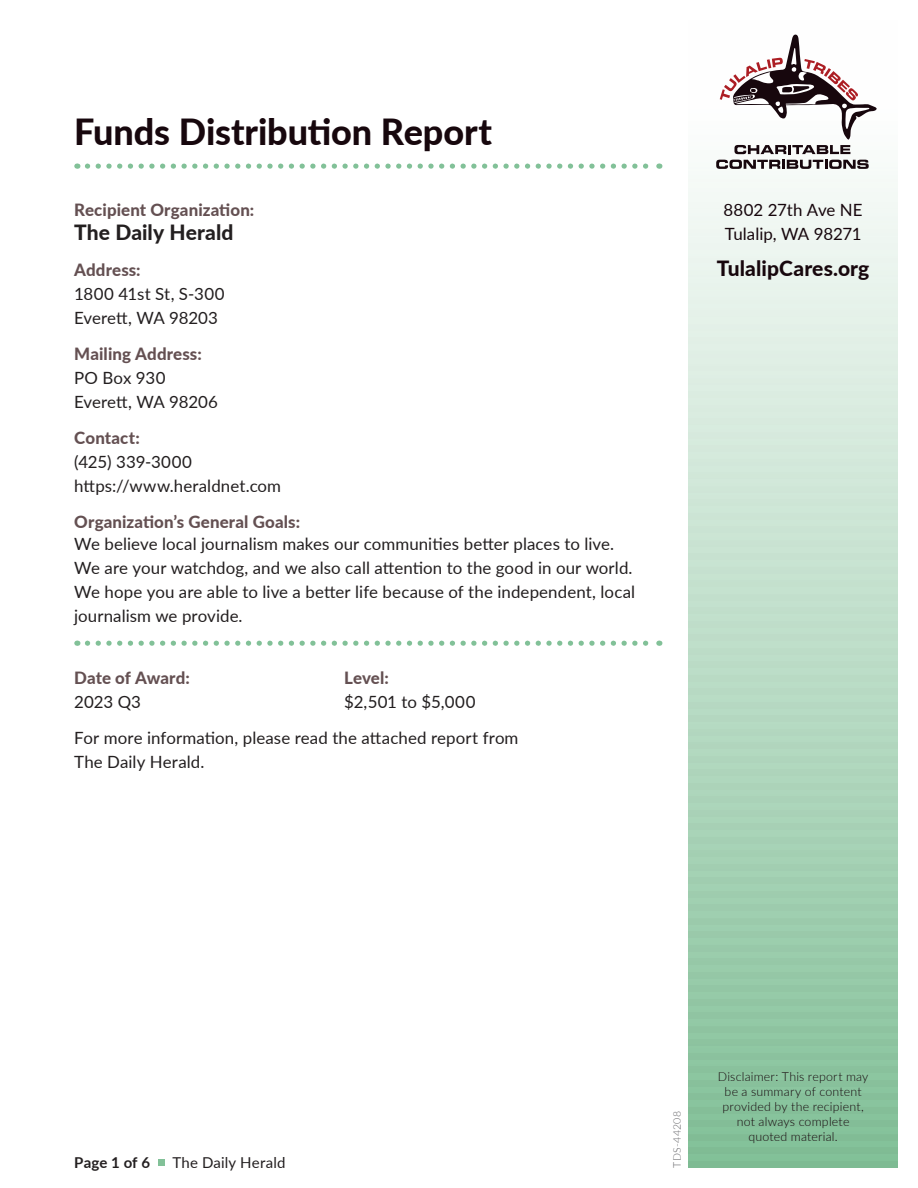
<style>
.page{position:relative;width:918px;height:1188px;background:#fff}
.page>*{position:absolute;margin:0;border:0;box-sizing:border-box;transform-origin:0 0}
.t1{font:800 36px "Lato";letter-spacing:-.005em;color:#17070d}
.t2{font:800 21px "Lato";letter-spacing:.005em;color:#17070d}
.t3{font:800 21px "Lato";letter-spacing:.005em;color:#231f20}
.t4{font:16.8px/24px "Lato";letter-spacing:.005em;color:#231f20}
.t5{font:800 16.8px "Lato";letter-spacing:.005em;color:#645052}
.t6{font:16.8px/24px "Lato";letter-spacing:-.005em;color:#17070d}
.t7{font:15px "Lato";letter-spacing:.01em;color:#231f20}
.t8{font:700 15px "Lato";letter-spacing:.005em;color:#231f20}
.t9{font:300 12.3px/14.9px "Lato";letter-spacing:.015em;color:#17070d;text-align:center}
.t10{font:300 10.5px "Lato";letter-spacing:.025em;color:#636366}
</style>
<div class="page">
<svg style="left:688px;top:159px;width:210px;height:1002px;background:#bcddc8"></svg>
<div style="left:688px;top:122px;width:210px;height:6px;background:#fbfdfc"></div>
<div style="left:688px;top:135px;width:210px;height:7px;background:#fafcfb"></div>
<div style="left:688px;top:148px;width:210px;height:7px;background:#f8fbf9"></div>
<div style="left:688px;top:162px;width:210px;height:7px;background:#f7fbf8"></div>
<div style="left:688px;top:176px;width:210px;height:6px;background:#f5f9f6"></div>
<div style="left:688px;top:189px;width:210px;height:7px;background:#f3f9f5"></div>
<div style="left:688px;top:202px;width:210px;height:7px;background:#f2f8f4"></div>
<div style="left:688px;top:216px;width:210px;height:7px;background:#f0f7f3"></div>
<div style="left:688px;top:230px;width:210px;height:6px;background:#eef6f1"></div>
<div style="left:688px;top:243px;width:210px;height:7px;background:#edf5f0"></div>
<div style="left:688px;top:256px;width:210px;height:7px;background:#ebf4ee"></div>
<div style="left:688px;top:270px;width:210px;height:7px;background:#eaf4ed"></div>
<div style="left:688px;top:284px;width:210px;height:6px;background:#e8f3eb"></div>
<div style="left:688px;top:297px;width:210px;height:7px;background:#e6f2ea"></div>
<div style="left:688px;top:310px;width:210px;height:7px;background:#e5f1e9"></div>
<div style="left:688px;top:324px;width:210px;height:7px;background:#e3f0e8"></div>
<div style="left:688px;top:338px;width:210px;height:6px;background:#e1efe6"></div>
<div style="left:688px;top:351px;width:210px;height:7px;background:#e0eee5"></div>
<div style="left:688px;top:364px;width:210px;height:7px;background:#deede3"></div>
<div style="left:688px;top:378px;width:210px;height:7px;background:#ddede2"></div>
<div style="left:688px;top:392px;width:210px;height:6px;background:#dbece0"></div>
<div style="left:688px;top:405px;width:210px;height:7px;background:#d9ebdf"></div>
<div style="left:688px;top:418px;width:210px;height:7px;background:#d8eade"></div>
<div style="left:688px;top:432px;width:210px;height:7px;background:#d6e9dd"></div>
<div style="left:688px;top:446px;width:210px;height:6px;background:#d4e8db"></div>
<div style="left:688px;top:459px;width:210px;height:7px;background:#d2e7da"></div>
<div style="left:688px;top:472px;width:210px;height:7px;background:#d1e7d8"></div>
<div style="left:688px;top:486px;width:210px;height:7px;background:#cfe6d7"></div>
<div style="left:688px;top:500px;width:210px;height:6px;background:#cde5d5"></div>
<div style="left:688px;top:513px;width:210px;height:7px;background:#cce4d4"></div>
<div style="left:688px;top:526px;width:210px;height:7px;background:#cae3d3"></div>
<div style="left:688px;top:540px;width:210px;height:7px;background:#c9e2d2"></div>
<div style="left:688px;top:554px;width:210px;height:6px;background:#c7e1d0"></div>
<div style="left:688px;top:567px;width:210px;height:7px;background:#c5e0cf"></div>
<div style="left:688px;top:580px;width:210px;height:7px;background:#c4e0cd"></div>
<div style="left:688px;top:594px;width:210px;height:7px;background:#c2dfcc"></div>
<div style="left:688px;top:608px;width:210px;height:6px;background:#c0deca"></div>
<div style="left:688px;top:621px;width:210px;height:7px;background:#bfddc9"></div>
<div style="left:688px;top:634px;width:210px;height:7px;background:#bedcc8"></div>
<div style="left:688px;top:648px;width:210px;height:7px;background:#bcdcc7"></div>
<div style="left:688px;top:662px;width:210px;height:6px;background:#badbc5"></div>
<div style="left:688px;top:675px;width:210px;height:7px;background:#b9dac4"></div>
<div style="left:688px;top:688px;width:210px;height:7px;background:#b7d9c3"></div>
<div style="left:688px;top:702px;width:210px;height:7px;background:#b6d8c2"></div>
<div style="left:688px;top:716px;width:210px;height:6px;background:#b4d7c0"></div>
<div style="left:688px;top:729px;width:210px;height:7px;background:#b2d6bf"></div>
<div style="left:688px;top:742px;width:210px;height:7px;background:#b1d5bd"></div>
<div style="left:688px;top:756px;width:210px;height:7px;background:#afd5bc"></div>
<div style="left:688px;top:770px;width:210px;height:6px;background:#aed4bb"></div>
<div style="left:688px;top:783px;width:210px;height:7px;background:#acd3b9"></div>
<div style="left:688px;top:796px;width:210px;height:7px;background:#aad2b8"></div>
<div style="left:688px;top:810px;width:210px;height:7px;background:#a9d1b7"></div>
<div style="left:688px;top:824px;width:210px;height:6px;background:#a7d0b5"></div>
<div style="left:688px;top:837px;width:210px;height:7px;background:#a5cfb4"></div>
<div style="left:688px;top:850px;width:210px;height:7px;background:#a3cfb2"></div>
<div style="left:688px;top:864px;width:210px;height:7px;background:#a2ceb1"></div>
<div style="left:688px;top:878px;width:210px;height:6px;background:#a0cdb0"></div>
<div style="left:688px;top:891px;width:210px;height:7px;background:#9eccae"></div>
<div style="left:688px;top:904px;width:210px;height:7px;background:#9dcbad"></div>
<div style="left:688px;top:918px;width:210px;height:7px;background:#9bcaab"></div>
<div style="left:688px;top:932px;width:210px;height:6px;background:#9ac9aa"></div>
<div style="left:688px;top:945px;width:210px;height:7px;background:#98c8a9"></div>
<div style="left:688px;top:958px;width:210px;height:7px;background:#96c8a7"></div>
<div style="left:688px;top:972px;width:210px;height:7px;background:#95c7a6"></div>
<div style="left:688px;top:986px;width:210px;height:6px;background:#93c6a5"></div>
<div style="left:688px;top:999px;width:210px;height:7px;background:#91c5a3"></div>
<div style="left:688px;top:1012px;width:210px;height:7px;background:#90c4a2"></div>
<div style="left:688px;top:1026px;width:210px;height:7px;background:#8ec3a0"></div>
<div style="left:688px;top:1040px;width:210px;height:6px;background:#8dc39f"></div>
<div style="left:688px;top:1053px;width:210px;height:7px;background:#8bc19e"></div>
<div style="left:688px;top:1066px;width:210px;height:7px;background:#89c19c"></div>
<div style="left:688px;top:1080px;width:210px;height:7px;background:#88c09b"></div>
<div style="left:688px;top:1094px;width:210px;height:6px;background:#86bf9a"></div>
<div style="left:688px;top:1107px;width:210px;height:7px;background:#84be98"></div>
<div style="left:688px;top:1120px;width:210px;height:7px;background:#83bd97"></div>
<div style="left:688px;top:1134px;width:210px;height:7px;background:#81bc95"></div>
<div style="left:688px;top:1148px;width:210px;height:6px;background:#80bc94"></div>
<div style="left:688px;top:1161px;width:210px;height:7px;background:#7ebb93"></div>
<svg style="left:719px;top:34px;width:158px;height:120px"></svg>
<svg style="left:716px;top:160px;width:153px;height:9px"></svg>
<svg style="left:87px;top:164px;width:573px;height:5px"></svg>
<svg style="left:87px;top:641px;width:573px;height:5px"></svg>
<div style="left:158px;top:1159px;width:7px;height:7px;background:#82c198"></div>
<h1 class="t1" style="left:74px;top:105px;width:419px">Funds Distribution Report</h1>
<p class="t5" style="left:74px;top:197px;width:182px">Recipient Organization:</p>
<p class="t3" style="left:74px;top:217px;width:161px">The Daily Herald</p>
<p class="t5" style="left:74px;top:257px;width:68px">Address:</p>
<p class="t4" style="left:74px;top:281px;width:152px">1800 41st St, S-300<br>Everett, WA 98203</p>
<p class="t5" style="left:74px;top:341px;width:129px">Mailing Address:</p>
<p class="t4" style="left:74px;top:365px;width:145px">PO Box 930<br>Everett, WA 98206</p>
<p class="t5" style="left:74px;top:425px;width:67px">Contact:</p>
<p class="t4" style="left:74px;top:449px;width:208px">(425) 339-3000 https://www.heraldnet.com</p>
<p class="t5" style="left:74px;top:509px;width:227px">Organization’s General Goals:</p>
<p class="t4" style="left:74px;top:531px;width:562px">We believe local journalism makes our communities better places to live.<br>We are your watchdog, and we also call attention to the good in our world.<br>We hope you are able to live a better life because of the independent, local journalism we provide.</p>
<p class="t5" style="left:74px;top:665px;width:117px">Date of Award:</p>
<p class="t5" style="left:344px;top:665px;width:46px">Level:</p>
<p class="t4" style="left:74px;top:689px;width:68px">2023 Q3</p>
<p class="t4" style="left:74px;top:683px;width:446px;line-height:36px;text-indent:270px">$2,501 to $5,000<br>For more information, please read the attached report from</p>
<p class="t4" style="left:74px;top:749px;width:132px">The Daily Herald.</p>
<p class="t6" style="left:724px;top:197px;width:141px">8802 27th Ave NE<br>Tulalip, WA 98271</p>
<p class="t2" style="left:717px;top:253px;width:154px">TulalipCares.org</p>
<p class="t8" style="left:74px;top:1151px;width:77px">Page 1 of 6</p>
<p class="t7" style="left:173px;top:1152px;width:115px">The Daily Herald</p>
<p class="t10" style="left:670px;top:1168px;width:58px;rotate:-90deg">TDS-44208</p>
<p class="t9" style="left:718px;top:1069px;width:152px">Disclaimer: This report may be a summary of content provided by the recipient, not always complete quoted material.</p>
</div>
